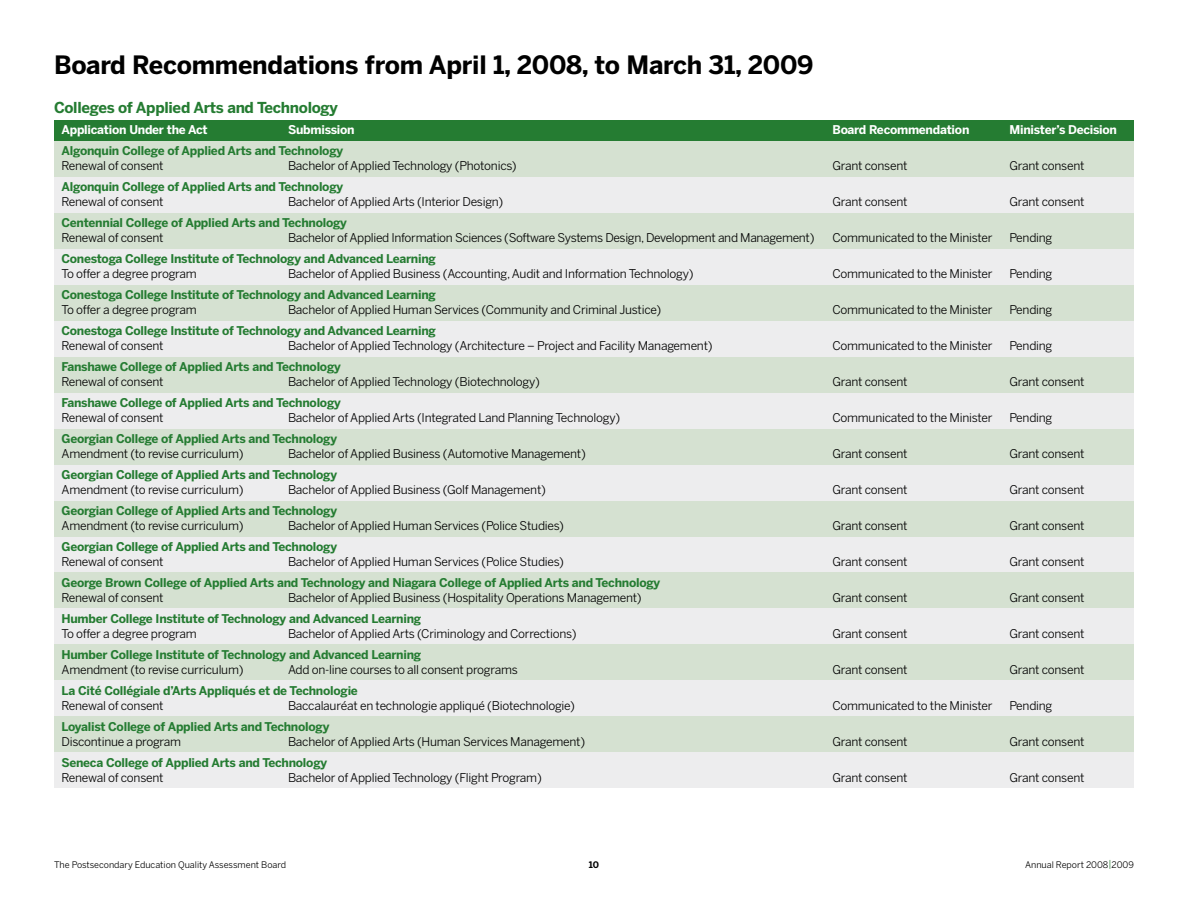
<style>
.page{position:relative;width:1188px;height:918px;background:#fff}
.page>*{position:absolute;margin:0;border:0;box-sizing:border-box;transform-origin:0 0}
.t1{font:700 25.2px "Benton Sans";letter-spacing:-.01em;color:#000}
.t2{font:700 15px "Benton Sans";letter-spacing:-.02em;color:#257c32}
.t3{font:12px "Benton Sans";letter-spacing:-.02em;color:#000}
.t4{font:700 12px "Benton Sans";letter-spacing:-.02em;color:#257c32}
.t5{font:700 12px "Benton Sans";letter-spacing:-.02em;color:#fff}
.t6{font:9px "Benton Sans";color:#000}
.t7{font:700 9px "Benton Sans";color:#000}
.s1{font-size:9.6px;color:#257c32}
</style>
<div class="page">
<div style="left:54px;top:752px;width:1080px;height:36px;background:#ededee"></div>
<div style="left:54px;top:141px;width:1080px;height:36px;background:#d5e1d1"></div>
<div style="left:54px;top:177px;width:1080px;height:36px;background:#ededee"></div>
<div style="left:54px;top:213px;width:1080px;height:36px;background:#d5e1d1"></div>
<div style="left:54px;top:249px;width:1080px;height:36px;background:#ededee"></div>
<div style="left:54px;top:285px;width:1080px;height:36px;background:#d5e1d1"></div>
<div style="left:54px;top:321px;width:1080px;height:36px;background:#ededee"></div>
<div style="left:54px;top:357px;width:1080px;height:36px;background:#d5e1d1"></div>
<div style="left:54px;top:393px;width:1080px;height:36px;background:#ededee"></div>
<div style="left:54px;top:429px;width:1080px;height:36px;background:#d5e1d1"></div>
<div style="left:54px;top:465px;width:1080px;height:36px;background:#ededee"></div>
<div style="left:54px;top:501px;width:1080px;height:36px;background:#d5e1d1"></div>
<div style="left:54px;top:537px;width:1080px;height:36px;background:#ededee"></div>
<div style="left:54px;top:573px;width:1080px;height:35px;background:#d5e1d1"></div>
<div style="left:54px;top:608px;width:1080px;height:36px;background:#ededee"></div>
<div style="left:54px;top:644px;width:1080px;height:36px;background:#d5e1d1"></div>
<div style="left:54px;top:680px;width:1080px;height:36px;background:#ededee"></div>
<div style="left:54px;top:716px;width:1080px;height:36px;background:#d5e1d1"></div>
<div style="left:54px;top:120px;width:1080px;height:21px;background:#257c32"></div>
<h1 class="t1" style="left:54px;top:49px;width:761px">Board Recommendations from April 1, 2008, to March 31, 2009</h1>
<p class="t2" style="left:54px;top:99px;width:285px">Colleges of Applied Arts and Technology</p>
<p class="t5" style="left:62px;top:123px;width:148px">Application Under the Act</p>
<p class="t5" style="left:288px;top:123px;width:68px">Submission</p>
<p class="t5" style="left:832px;top:123px;width:138px">Board Recommendation</p>
<p class="t5" style="left:1010px;top:123px;width:109px">Minister’s Decision</p>
<p class="t4" style="left:62px;top:144px;width:283px">Algonquin College of Applied Arts and Technology</p>
<p class="t3" style="left:62px;top:159px;width:104px">Renewal of consent</p>
<p class="t3" style="left:288px;top:159px;width:230px">Bachelor of Applied Technology (Photonics)</p>
<p class="t3" style="left:833px;top:159px;width:76px">Grant consent</p>
<p class="t3" style="left:1010px;top:159px;width:76px">Grant consent</p>
<p class="t4" style="left:62px;top:180px;width:283px">Algonquin College of Applied Arts and Technology</p>
<p class="t3" style="left:62px;top:195px;width:104px">Renewal of consent</p>
<p class="t3" style="left:288px;top:195px;width:217px">Bachelor of Applied Arts (Interior Design)</p>
<p class="t3" style="left:833px;top:195px;width:76px">Grant consent</p>
<p class="t3" style="left:1010px;top:195px;width:76px">Grant consent</p>
<p class="t4" style="left:62px;top:216px;width:287px">Centennial College of Applied Arts and Technology</p>
<p class="t3" style="left:62px;top:231px;width:104px">Renewal of consent</p>
<p class="t3" style="left:288px;top:231px;width:528px">Bachelor of Applied Information Sciences (Software Systems Design, Development and Management)</p>
<p class="t3" style="left:833px;top:231px;width:162px">Communicated to the Minister</p>
<p class="t3" style="left:1010px;top:231px;width:44px">Pending</p>
<p class="t4" style="left:62px;top:252px;width:376px">Conestoga College Institute of Technology and Advanced Learning</p>
<p class="t3" style="left:62px;top:267px;width:137px">To offer a degree program</p>
<p class="t3" style="left:288px;top:267px;width:407px">Bachelor of Applied Business (Accounting, Audit and Information Technology)</p>
<p class="t3" style="left:833px;top:267px;width:162px">Communicated to the Minister</p>
<p class="t3" style="left:1010px;top:267px;width:44px">Pending</p>
<p class="t4" style="left:62px;top:288px;width:376px">Conestoga College Institute of Technology and Advanced Learning</p>
<p class="t3" style="left:62px;top:303px;width:137px">To offer a degree program</p>
<p class="t3" style="left:288px;top:303px;width:375px">Bachelor of Applied Human Services (Community and Criminal Justice)</p>
<p class="t3" style="left:833px;top:303px;width:162px">Communicated to the Minister</p>
<p class="t3" style="left:1010px;top:303px;width:44px">Pending</p>
<p class="t4" style="left:62px;top:324px;width:376px">Conestoga College Institute of Technology and Advanced Learning</p>
<p class="t3" style="left:62px;top:339px;width:104px">Renewal of consent</p>
<p class="t3" style="left:288px;top:339px;width:426px">Bachelor of Applied Technology (Architecture – Project and Facility Management)</p>
<p class="t3" style="left:833px;top:339px;width:162px">Communicated to the Minister</p>
<p class="t3" style="left:1010px;top:339px;width:44px">Pending</p>
<p class="t4" style="left:62px;top:360px;width:281px">Fanshawe College of Applied Arts and Technology</p>
<p class="t3" style="left:62px;top:375px;width:104px">Renewal of consent</p>
<p class="t3" style="left:288px;top:375px;width:253px">Bachelor of Applied Technology (Biotechnology)</p>
<p class="t3" style="left:833px;top:375px;width:76px">Grant consent</p>
<p class="t3" style="left:1010px;top:375px;width:76px">Grant consent</p>
<p class="t4" style="left:62px;top:396px;width:281px">Fanshawe College of Applied Arts and Technology</p>
<p class="t3" style="left:62px;top:411px;width:104px">Renewal of consent</p>
<p class="t3" style="left:288px;top:411px;width:334px">Bachelor of Applied Arts (Integrated Land Planning Technology)</p>
<p class="t3" style="left:833px;top:411px;width:162px">Communicated to the Minister</p>
<p class="t3" style="left:1010px;top:411px;width:44px">Pending</p>
<p class="t4" style="left:62px;top:432px;width:277px">Georgian College of Applied Arts and Technology</p>
<p class="t3" style="left:62px;top:447px;width:184px">Amendment (to revise curriculum)</p>
<p class="t3" style="left:288px;top:447px;width:299px">Bachelor of Applied Business (Automotive Management)</p>
<p class="t3" style="left:833px;top:447px;width:76px">Grant consent</p>
<p class="t3" style="left:1010px;top:447px;width:76px">Grant consent</p>
<p class="t4" style="left:62px;top:468px;width:277px">Georgian College of Applied Arts and Technology</p>
<p class="t3" style="left:62px;top:483px;width:184px">Amendment (to revise curriculum)</p>
<p class="t3" style="left:288px;top:483px;width:259px">Bachelor of Applied Business (Golf Management)</p>
<p class="t3" style="left:833px;top:483px;width:76px">Grant consent</p>
<p class="t3" style="left:1010px;top:483px;width:76px">Grant consent</p>
<p class="t4" style="left:62px;top:504px;width:277px">Georgian College of Applied Arts and Technology</p>
<p class="t3" style="left:62px;top:519px;width:184px">Amendment (to revise curriculum)</p>
<p class="t3" style="left:288px;top:519px;width:278px">Bachelor of Applied Human Services (Police Studies)</p>
<p class="t3" style="left:833px;top:519px;width:76px">Grant consent</p>
<p class="t3" style="left:1010px;top:519px;width:76px">Grant consent</p>
<p class="t4" style="left:62px;top:540px;width:277px">Georgian College of Applied Arts and Technology</p>
<p class="t3" style="left:62px;top:555px;width:104px">Renewal of consent</p>
<p class="t3" style="left:288px;top:555px;width:278px">Bachelor of Applied Human Services (Police Studies)</p>
<p class="t3" style="left:833px;top:555px;width:76px">Grant consent</p>
<p class="t3" style="left:1010px;top:555px;width:76px">Grant consent</p>
<p class="t4" style="left:62px;top:576px;width:600px">George Brown College of Applied Arts and Technology and Niagara College of Applied Arts and Technology</p>
<p class="t3" style="left:62px;top:591px;width:104px">Renewal of consent</p>
<p class="t3" style="left:288px;top:591px;width:355px">Bachelor of Applied Business (Hospitality Operations Management)</p>
<p class="t3" style="left:833px;top:591px;width:76px">Grant consent</p>
<p class="t3" style="left:1010px;top:591px;width:76px">Grant consent</p>
<p class="t4" style="left:62px;top:612px;width:361px">Humber College Institute of Technology and Advanced Learning</p>
<p class="t3" style="left:62px;top:627px;width:137px">To offer a degree program</p>
<p class="t3" style="left:288px;top:627px;width:290px">Bachelor of Applied Arts (Criminology and Corrections)</p>
<p class="t3" style="left:833px;top:627px;width:76px">Grant consent</p>
<p class="t3" style="left:1010px;top:627px;width:76px">Grant consent</p>
<p class="t4" style="left:62px;top:648px;width:361px">Humber College Institute of Technology and Advanced Learning</p>
<p class="t3" style="left:62px;top:663px;width:184px">Amendment (to revise curriculum)</p>
<p class="t3" style="left:288px;top:663px;width:231px">Add on-line courses to all consent programs</p>
<p class="t3" style="left:833px;top:663px;width:76px">Grant consent</p>
<p class="t3" style="left:1010px;top:663px;width:76px">Grant consent</p>
<p class="t4" style="left:62px;top:684px;width:298px">La Cité Collégiale d’Arts Appliqués et de Technologie</p>
<p class="t3" style="left:62px;top:699px;width:104px">Renewal of consent</p>
<p class="t3" style="left:288px;top:699px;width:289px">Baccalauréat en technologie appliqué (Biotechnologie)</p>
<p class="t3" style="left:833px;top:699px;width:162px">Communicated to the Minister</p>
<p class="t3" style="left:1010px;top:699px;width:44px">Pending</p>
<p class="t4" style="left:62px;top:720px;width:269px">Loyalist College of Applied Arts and Technology</p>
<p class="t3" style="left:62px;top:735px;width:121px">Discontinue a program</p>
<p class="t3" style="left:288px;top:735px;width:299px">Bachelor of Applied Arts (Human Services Management)</p>
<p class="t3" style="left:833px;top:735px;width:76px">Grant consent</p>
<p class="t3" style="left:1010px;top:735px;width:76px">Grant consent</p>
<p class="t4" style="left:62px;top:756px;width:267px">Seneca College of Applied Arts and Technology</p>
<p class="t3" style="left:62px;top:771px;width:104px">Renewal of consent</p>
<p class="t3" style="left:288px;top:771px;width:255px">Bachelor of Applied Technology (Flight Program)</p>
<p class="t3" style="left:833px;top:771px;width:76px">Grant consent</p>
<p class="t3" style="left:1010px;top:771px;width:76px">Grant consent</p>
<p class="t6" style="left:54px;top:859px;width:234px">The Postsecondary Education Quality Assessment Board</p>
<p class="t7" style="left:589px;top:859px;width:12px">10</p>
<p class="t6" style="left:1025px;top:859px;width:110px">Annual Report 2008<span class="s1">|</span>2009</p>
</div>
